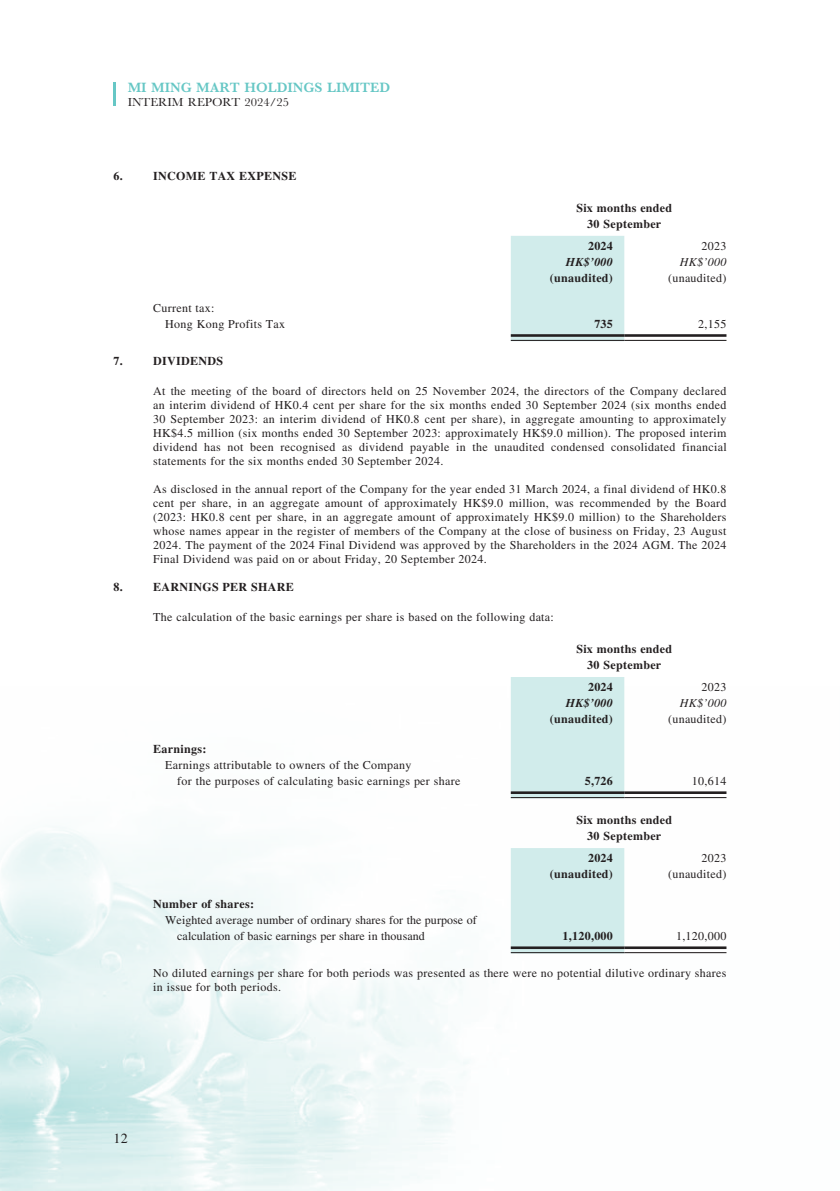
<style>
.page{position:relative;width:840px;height:1191px;background:#fff}
.page>*{position:absolute;margin:0;border:0;box-sizing:border-box;transform-origin:0 0}
.t1{font:700 14px "M Sung HK";color:#66c7c5}
.t2{font:14px "Times LT Std";color:#231f20}
.t3{font:12px/14px "Times LT Std";letter-spacing:.025em;color:#231f20}
.t4{font:700 12px/16px "Times LT Std";letter-spacing:.025em;color:#231f20;text-align:center}
.t5{font:12px/16px "Times LT Std";letter-spacing:.005em;color:#231f20}
.t6{font:300 12px "M Sung HK";color:#231f20;scale:1.05 1}
.t7{font:italic 700 12px "Times LT Std";letter-spacing:.025em;color:#231f20}
.t8{font:italic 12px "Times LT Std";letter-spacing:.025em;color:#231f20}
</style>
<div class="page">
<img style="left:0;top:686px;width:727px;height:505px">
<hr style="left:113px;top:83px;width:3px;height:23px;background:#66c7c5">
<div style="left:510px;top:236px;width:114px;height:104px;background:#d1eceb"></div>
<hr style="left:510px;top:334px;width:114px;height:3px;background:#231f20">
<hr style="left:510px;top:340px;width:114px;height:1px;background:#231f20">
<hr style="left:624px;top:334px;width:102px;height:3px;background:#231f20">
<hr style="left:624px;top:340px;width:102px;height:1px;background:#231f20">
<div style="left:510px;top:677px;width:114px;height:120px;background:#d1eceb"></div>
<hr style="left:510px;top:791px;width:114px;height:3px;background:#231f20">
<hr style="left:510px;top:797px;width:114px;height:1px;background:#231f20">
<hr style="left:624px;top:791px;width:102px;height:3px;background:#231f20">
<hr style="left:624px;top:797px;width:102px;height:1px;background:#231f20">
<div style="left:510px;top:848px;width:114px;height:104px;background:#d1eceb"></div>
<hr style="left:510px;top:946px;width:114px;height:3px;background:#231f20">
<hr style="left:510px;top:952px;width:114px;height:1px;background:#231f20">
<hr style="left:624px;top:946px;width:102px;height:3px;background:#231f20">
<hr style="left:624px;top:952px;width:102px;height:1px;background:#231f20">
<p class="t1" style="left:128px;top:77px;width:264px">MI MING MART HOLDINGS LIMITED</p>
<p class="t6" style="left:128px;top:93px;width:155px">INTERIM REPORT 2024/25</p>
<p class="t4" style="left:113px;top:168px;width:11px">6.</p>
<p class="t4" style="left:153px;top:168px;width:145px">INCOME TAX EXPENSE</p>
<p class="t3" style="left:165px;top:300px;width:121px;line-height:16px;text-indent:-12px">Current tax:<br>Hong Kong Profits Tax</p>
<p class="t4" style="left:576px;top:200px;width:97px">Six months ended<br>30 September</p>
<p class="t4" style="left:587px;top:237px;width:26px">2024</p>
<p class="t3" style="left:701px;top:239px;width:26px">2023</p>
<p class="t7" style="left:565px;top:255px;width:49px">HK$’000</p>
<p class="t8" style="left:679px;top:255px;width:48px">HK$’000</p>
<p class="t4" style="left:549px;top:269px;width:65px">(unaudited)</p>
<p class="t3" style="left:667px;top:271px;width:60px">(unaudited)</p>
<p class="t4" style="left:594px;top:315px;width:20px">735</p>
<p class="t3" style="left:697px;top:317px;width:30px">2,155</p>
<p class="t4" style="left:113px;top:353px;width:11px">7.</p>
<p class="t4" style="left:153px;top:353px;width:71px">DIVIDENDS</p>
<p class="t3" style="left:153px;top:384px;width:574px;text-align:justify">At the meeting of the board of directors held on 25 November 2024, the directors of the Company declared an interim dividend of HK0.4 cent per share for the six months ended 30 September 2024 (six months ended 30 September 2023: an interim dividend of HK0.8 cent per share), in aggregate amounting to approximately HK$4.5 million (six months ended 30 September 2023: approximately HK$9.0 million). The proposed interim dividend has not been recognised as dividend payable in the unaudited condensed consolidated financial statements for the six months ended 30 September 2024.</p>
<p class="t3" style="left:153px;top:482px;width:574px;text-align:justify">As disclosed in the annual report of the Company for the year ended 31 March 2024, a final dividend of HK0.8 cent per share, in an aggregate amount of approximately HK$9.0 million, was recommended by the Board (2023: HK0.8 cent per share, in an aggregate amount of approximately HK$9.0 million) to the Shareholders whose names appear in the register of members of the Company at the close of business on Friday, 23 August 2024. The payment of the 2024 Final Dividend was approved by the Shareholders in the 2024 AGM. The 2024<br>Final Dividend was paid on or about Friday, 20 September 2024.</p>
<p class="t4" style="left:113px;top:579px;width:11px">8.</p>
<p class="t4" style="left:153px;top:579px;width:142px">EARNINGS PER SHARE</p>
<p class="t3" style="left:153px;top:610px;width:402px">The calculation of the basic earnings per share is based on the following data:</p>
<p class="t4" style="left:576px;top:641px;width:97px">Six months ended<br>30 September</p>
<p class="t4" style="left:587px;top:678px;width:26px">2024</p>
<p class="t3" style="left:701px;top:680px;width:26px">2023</p>
<p class="t7" style="left:565px;top:696px;width:49px">HK$’000</p>
<p class="t8" style="left:679px;top:696px;width:48px">HK$’000</p>
<p class="t4" style="left:549px;top:710px;width:65px">(unaudited)</p>
<p class="t3" style="left:667px;top:712px;width:60px">(unaudited)</p>
<p class="t4" style="left:153px;top:740px;width:55px">Earnings:</p>
<p class="t3" style="left:177px;top:757px;width:284px;line-height:16px;text-indent:-12px">Earnings attributable to owners of the Company<br>for the purposes of calculating basic earnings per share</p>
<p class="t4" style="left:584px;top:772px;width:30px">5,726</p>
<p class="t3" style="left:691px;top:774px;width:36px">10,614</p>
<p class="t4" style="left:576px;top:812px;width:97px">Six months ended<br>30 September</p>
<p class="t4" style="left:587px;top:849px;width:26px">2024</p>
<p class="t3" style="left:701px;top:851px;width:26px">2023</p>
<p class="t4" style="left:549px;top:865px;width:65px">(unaudited)</p>
<p class="t3" style="left:667px;top:867px;width:60px">(unaudited)</p>
<p class="t4" style="left:153px;top:895px;width:102px">Number of shares:</p>
<p class="t5" style="left:177px;top:912px;width:301px;text-indent:-12px">Weighted average number of ordinary shares for the purpose of calculation of basic earnings per share in thousand</p>
<p class="t4" style="left:562px;top:927px;width:52px">1,120,000</p>
<p class="t3" style="left:675px;top:929px;width:52px">1,120,000</p>
<p class="t3" style="left:153px;top:966px;width:574px">No diluted earnings per share for both periods was presented as there were no potential dilutive ordinary shares in issue for both periods.</p>
<p class="t2" style="left:113px;top:1130px;width:16px">12</p>
</div>
